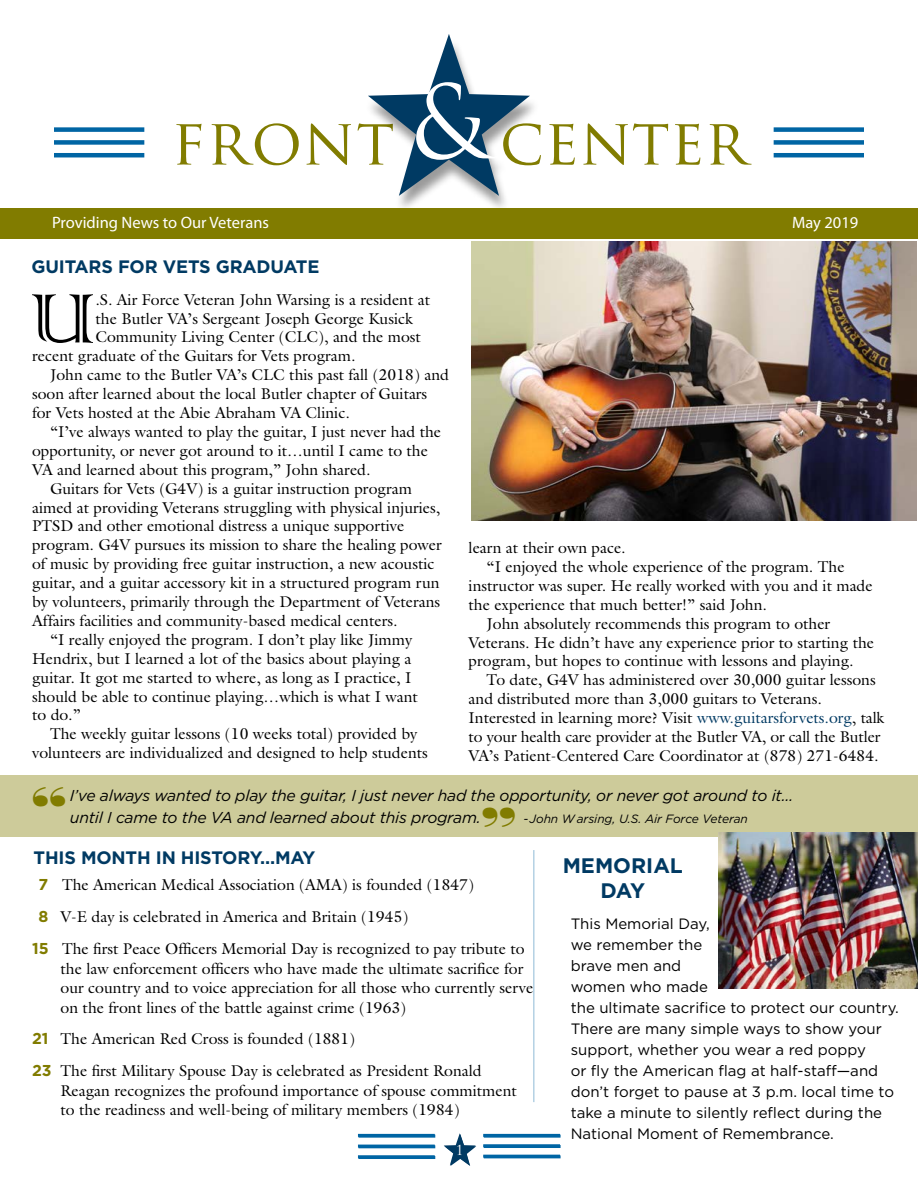
<style>
.page{position:relative;width:918px;height:1188px;background:#fff}
.page>*{position:absolute;margin:0;border:0;box-sizing:border-box;transform-origin:0 0}
.t1{font:92.55px "Colonna";color:#000}
.t2{font:63px "Trajan Pro";color:#817c00}
.t3{font:48px "Bodoni Poster";color:#817c00}
.t4{font:700 21px/25.2px "Gotham";color:#003a63;text-align:center}
.t5{font:700 18px "Gotham";letter-spacing:-.01em;color:#003a63}
.t6{font:16.5px "Myriad Pro";color:#fff}
.t7{font:15.75px/18.9px "Galliard";color:#000}
.t8{font:italic 15.75px "Gotham";letter-spacing:-.015em;color:#000}
.t9{font:15px/21px "Gotham";color:#000}
.t10{font:13.5px "Trajan Pro";color:#fff}
.t11{font:italic 12px "Gotham";letter-spacing:-.005em;color:#000}
.s1{font-size:99px;color:#fff}
.s2{color:#003a63}
.s3{font-family:"Gotham";font-weight:700;color:#817c00}
</style>
<div class="page">
<hr style="left:533px;top:850px;width:2px;height:252px;background:#0065a4">
<div style="left:0;top:776px;width:918px;height:61px;background:#cdcb9a"></div>
<hr style="left:54px;top:153px;width:90px;height:4px;background:#0065a4">
<div style="left:54px;top:140px;width:90px;height:5px;background:#0065a4"></div>
<div style="left:54px;top:127px;width:90px;height:5px;background:#0065a4"></div>
<hr style="left:774px;top:153px;width:90px;height:4px;background:#0065a4">
<div style="left:774px;top:140px;width:90px;height:5px;background:#0065a4"></div>
<div style="left:774px;top:127px;width:90px;height:5px;background:#0065a4"></div>
<div style="left:364px;top:37px;width:176px;height:176px;background:#000;opacity:.4"></div>
<svg style="left:368px;top:34px;width:162px;height:162px"></svg>
<div style="left:0;top:208px;width:918px;height:31px;background:#817c00"></div>
<img style="left:471px;top:241px;width:446px;height:280px">
<img style="left:718px;top:832px;width:200px;height:157px">
<hr style="left:358px;top:1156px;width:77px;height:3px;background:#0065a4">
<hr style="left:358px;top:1155px;width:77px;height:3px;background:#0065a4">
<hr style="left:358px;top:1145px;width:77px;height:3px;background:#0065a4">
<hr style="left:358px;top:1135px;width:77px;height:3px;background:#0065a4">
<hr style="left:358px;top:1134px;width:77px;height:3px;background:#0065a4">
<hr style="left:484px;top:1155px;width:77px;height:3px;background:#0065a4">
<hr style="left:483px;top:1155px;width:77px;height:3px;background:#0065a4">
<hr style="left:484px;top:1145px;width:77px;height:3px;background:#0065a4">
<hr style="left:483px;top:1144px;width:77px;height:3px;background:#0065a4">
<hr style="left:484px;top:1135px;width:77px;height:3px;background:#0065a4">
<hr style="left:483px;top:1134px;width:77px;height:3px;background:#0065a4">
<svg style="left:444px;top:1133px;width:32px;height:33px"></svg>
<h1 class="t2" style="left:171px;top:102px;width:577px">FRONT <span class="s1">&amp;</span>CENTER</h1>
<h2 class="t6" style="left:52px;top:212px;width:218px">Providing News to Our Veterans</h2>
<h2 class="t6" style="left:792px;top:212px;width:68px">May 2019</h2>
<h1 class="t5" style="left:31px;top:254px;width:289px">GUITARS FOR ETS GRADUATE</h1>
<p class="t1" style="left:30px;top:258px;width:67px">U</p>
<p class="t7" style="left:96px;top:290px;width:336px">.S. Air Force Veteran John Warsing is a resident at the Butler VA’s Sergeant Joseph George Kusick<br>Community Living Center (CLC), and the most</p>
<p class="t7" style="left:32px;top:346px;width:325px">recent graduate of the Guitars for Vets program.</p>
<p class="t7" style="left:32px;top:365px;width:418px;text-indent:18px">John came to the Butler VA’s CLC this past fall (2018) and soon after learned about the local Butler chapter of Guitars for Vets hosted at the Abie Abraham VA Clinic.</p>
<p class="t7" style="left:32px;top:422px;width:411px;text-indent:18px">“I’ve always wanted to play the guitar, I just never had the opportunity, or never got around to it…until I came to the<br>VA and learned about this program,” John shared.</p>
<p class="t7" style="left:32px;top:479px;width:411px;text-indent:18px">Guitars for Vets (G4V) is a guitar instruction program aimed at providing Veterans struggling with physical injuries, PTSD and other emotional distress a unique supportive program. G4V pursues its mission to share the healing power of music by providing free guitar instruction, a new acoustic guitar, and a guitar accessory kit in a structured program run by volunteers, primarily through the Department of Veterans Affairs facilities and community-based medical centers.</p>
<p class="t7" style="left:32px;top:630px;width:387px;text-indent:18px">“I really enjoyed the program. I don’t play like Jimmy Hendrix, but I learned a lot of the basics about playing a guitar. It got me started to where, as long as I practice, I should be able to continue playing…which is what I want to do.”</p>
<p class="t7" style="left:32px;top:724px;width:397px;text-align:center">The weekly guitar lessons (10 weeks total) provided by volunteers are individualized and designed to help students</p>
<p class="t7" style="left:469px;top:538px;width:159px">learn at their own pace.</p>
<p class="t7" style="left:487px;top:557px;width:359px">“I enjoyed the whole experience of the program. The</p>
<p class="t7" style="left:469px;top:576px;width:406px">instructor was super. He really worked with you and it made</p>
<p class="t7" style="left:469px;top:595px;width:300px">the experience that much better!” said John.</p>
<p class="t7" style="left:487px;top:614px;width:345px">John absolutely recommends this program to other</p>
<p class="t7" style="left:469px;top:633px;width:407px">Veterans. He didn’t have any experience prior to starting the</p>
<p class="t7" style="left:469px;top:651px;width:387px">program, but hopes to continue with lessons and playing.</p>
<p class="t7" style="left:487px;top:670px;width:391px">To date, G4V has administered over 30,000 guitar lessons</p>
<p class="t7" style="left:469px;top:689px;width:355px">and distributed more than 3,000 guitars to Veterans.</p>
<p class="t7" style="left:469px;top:708px;width:417px">Interested in learning more? Visit <span class="s2">www.guitarsforvets.org</span>, talk</p>
<p class="t7" style="left:469px;top:727px;width:413px">to your health care provider at the Butler VA, or call the Butler</p>
<p class="t7" style="left:469px;top:746px;width:412px">VA’s Patient-Centered Care Coordinator at (878) 271-6484.</p>
<p class="t3" style="left:32px;top:775px;width:36px">“</p>
<p class="t8" style="left:70px;top:785px;width:725px">I’ve always wanted to play the guitar, I just never had the opportunity, or never got around to it…</p>
<p class="t3" style="left:516px;top:840px;width:36px;rotate:-180deg">“</p>
<p class="t8" style="left:70px;top:808px;width:412px">until I ca e to the VA and learned about this progra .</p>
<p class="t11" style="left:524px;top:811px;width:226px">-John W arsing, U.S. Air Force Veteran</p>
<h1 class="t5" style="left:34px;top:846px;width:283px">THIS MONTH IN HISTORY…MAY</h1>
<p class="t7" style="left:39px;top:875px;width:437px"><span class="s3">7</span> The American Medical Association (AMA) is founded (1847)</p>
<p class="t7" style="left:38px;top:907px;width:372px"><span class="s3">8</span> V-E day is celebrated in America and Britain (1945)</p>
<p class="t7" style="left:32px;top:939px;width:494px"><span class="s3">15</span> The frst Peace Offcers Memorial Day is recognized to pay tribute to</p>
<p class="t7" style="left:61px;top:958px;width:474px;line-height:19.5px">the law enforcement offcers who have made the ultimate sacrifce for our country and to voice appreciation for all those who currently serve on the front lines of the battle against crime (1963)</p>
<p class="t7" style="left:32px;top:1023px;width:451px;line-height:31.8px"><span class="s3">21</span> The American Red Cross is founded (1881)<br><span class="s3">23</span> The frst Military Spouse Day is celebrated as President Ronald</p>
<p class="t7" style="left:61px;top:1080px;width:458px;line-height:19.5px">Reagan recognizes the profound importance of spouse commitment to the readiness and well-being of military members (1984)</p>
<h1 class="t4" style="left:563px;top:853px;width:122px">MEMORIAL<br>DAY</h1>
<p class="t9" style="left:571px;top:913px;width:330px">This Memorial Day,<br>we remember the<br>brave men and<br>women who made<br>the ultimate sacrifce to rotect our country.<br>There are many sim le ways to show your su</p>
<p class="t9" style="left:607px;top:1039px;width:232px">ort, whether you wear a red o</p>
<p class="t9" style="left:571px;top:1039px;width:325px;text-indent:286px">y<br>or fy the American fag at half-staf—and don’t forget to ause at 3 .m. local time to take a minute to silently refect during the<br>National Moment of Remembrance.</p>
<p class="t10" style="left:456px;top:1141px;width:9px">1</p>
</div>
